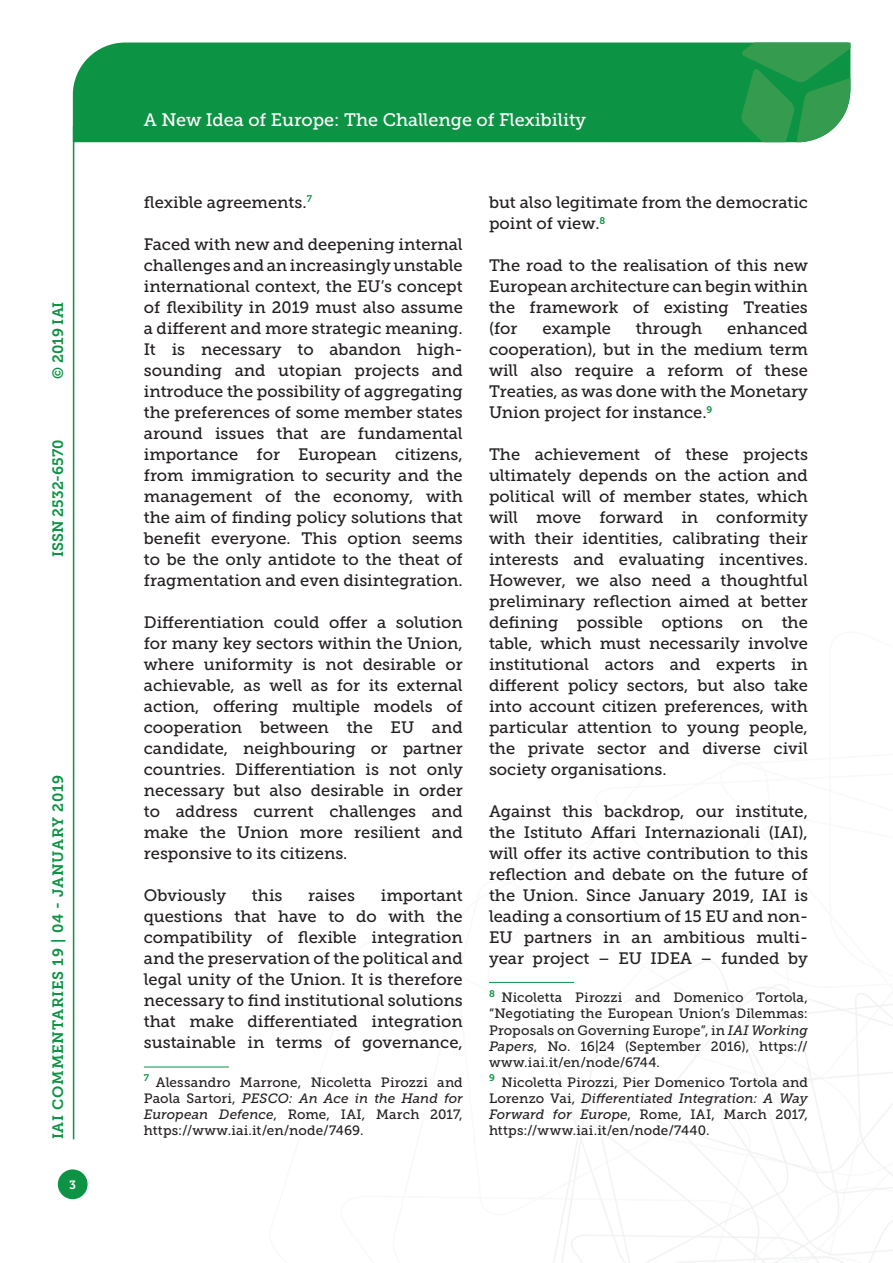
<style>
.page{position:relative;width:893px;height:1263px;background:#fff}
.page>*{position:absolute;margin:0;border:0;box-sizing:border-box;transform-origin:0 0}
.t1{font:18px "Museo Slab 500";color:#fff}
.Testo{font:16.5px/21px "Museo Slab 500";color:#231f20;text-align:justify}
.t2{font:15px "Museo Slab 700";letter-spacing:.045em;color:#0d9344}
.t3{font:15px "Museo Slab 700";color:#0d9344}
.Nota{font:13.5px/16.2px "Museo Slab 500";letter-spacing:.01em;color:#231f20;text-align:justify}
.t4{font:12px "Museo Slab 700";color:#fff}
.s1{font-style:italic}
</style>
<div class="page">
<svg style="left:531px;top:960px;width:362px;height:303px"></svg>
<div style="left:73px;top:43px;width:668px;height:99px;background:#0d9344"></div>
<svg style="left:741px;top:43px;width:109px;height:99px;background:#339d54"></svg>
<div style="left:58px;top:1169px;width:30px;height:30px;background:#0d9344;border-radius:50%"></div>
<hr style="left:73px;top:126px;width:1px;height:1013px;background:#0d9344">
<hr style="left:144px;top:1067px;width:85px;height:1px;background:#0d9344">
<hr style="left:489px;top:982px;width:85px;height:1px;background:#0d9344">
<p class="t2" style="left:50px;top:379px;width:79px;rotate:-90deg">© 2019 IAI</p>
<p class="t3" style="left:50px;top:557px;width:119px;rotate:-90deg">ISSN 2532-6570</p>
<p class="t2" style="left:50px;top:1139px;width:366px;rotate:-90deg">IAI COMMENTARIES 19 | 04 - JANUARY 2019</p>
<p class="t4" style="left:69px;top:1178px;width:8px">3</p>
<p class="t1" style="left:144px;top:110px;width:444px">A New Idea of Europe: The Challenge of Flexibility</p>
<p class="Testo" style="left:144px;top:192px;width:170px">flexible agreements.<sup>7</sup></p>
<p class="Testo" style="left:144px;top:234px;width:320px">Faced with new and deepening internal challenges and an increasingly unstable international context, the EU’s concept of flexibility in 2019 must also assume a different and more strategic meaning.<br>It is necessary to abandon high&shy;sounding and utopian projects and introduce the possibility of aggregating the preferences of some member states around issues that are fundamental importance for European citizens, from immigration to security and the management of the economy, with the aim of finding policy solutions that benefit everyone. This option seems to be the only antidote to the theat of fragmentation and even disintegration.</p>
<p class="Testo" style="left:144px;top:612px;width:320px">Differentiation could offer a solution for many key sectors within the Union, where uniformity is not desirable or achievable, as well as for its external action, offering multiple models of cooperation between the EU and candidate, neighbouring or partner countries. Differentiation is not only necessary but also desirable in order to address current challenges and make the Union more resilient and responsive to its citizens.</p>
<p class="Testo" style="left:144px;top:885px;width:84px">Obviously</p>
<p class="Testo" style="left:252px;top:885px;width:32px">this</p>
<p class="Testo" style="left:308px;top:885px;width:48px">raises</p>
<p class="Testo" style="left:144px;top:885px;width:320px;text-indent:237px">important questions that have to do with the compatibility of flexible integration and the preservation of the political and legal unity of the Union. It is therefore necessary to find institutional solutions that make differentiated integration sustainable in terms of governance,</p>
<p class="Nota" style="left:144px;top:1074px;width:320px"><sup>7</sup> Alessandro Marrone, Nicoletta Pirozzi and Paola Sartori, <span class="s1">PESCO: An Ace in the Hand for European Defence</span>, Rome, IAI, March 2017, https://www.iai.it/en/node/7469.</p>
<p class="Testo" style="left:489px;top:192px;width:320px">but also legitimate from the democratic point of view.<sup>8</sup></p>
<p class="Testo" style="left:489px;top:255px;width:320px">The road to the realisation of this new European architecture can begin within the framework of existing Treaties (for</p>
<p class="Testo" style="left:489px;top:318px;width:320px;text-indent:238px">enhanced cooperation), but in the medium term will also require a reform of these Treaties, as was done with the Monetary Union project for instance.<sup>9</sup></p>
<p class="Testo" style="left:489px;top:444px;width:320px">The achievement of these projects ultimately depends on the action and political will of member states, which will move forward in conformity with their identities, calibrating their interests and evaluating incentives.<br>However, we also need a thoughtful preliminary reflection aimed at better defining possible options on the table, which must necessarily involve institutional actors and experts in different policy sectors, but also take into account citizen preferences, with particular attention to young people, the private sector and diverse civil society organisations.</p>
<p class="Testo" style="left:489px;top:801px;width:320px">Against this backdrop, our institute, the Istituto Affari Internazionali (IAI), will offer its active contribution to this reflection and debate on the future of the Union. Since January 2019, IAI is leading a consortium of 15 EU and non-EU partners in an ambitious multi&shy;year project – EU IDEA – funded by</p>
<p class="Nota" style="left:489px;top:989px;width:320px"><sup>8</sup> Nicoletta Pirozzi and Domenico Tortola, “Negotiating the European Union’s Dilemmas:<br>Proposals on Governing Europe”, in <span class="s1">IAI Working Papers</span>, No. 16|24 (September 2016), https:// www.iai.it/en/node/6744.</p>
<p class="Nota" style="left:489px;top:1074px;width:320px"><sup>9</sup> Nicoletta Pirozzi, Pier Domenico Tortola and Lorenzo Vai, <span class="s1">Differentiated Integration: A Way Forward for Europe</span>, Rome, IAI, March 2017, https://www.iai.it/en/node/7440.</p>
<p class="Testo" style="left:542px;top:318px;width:70px">example</p>
<p class="Testo" style="left:636px;top:318px;width:68px">through</p>
</div>
